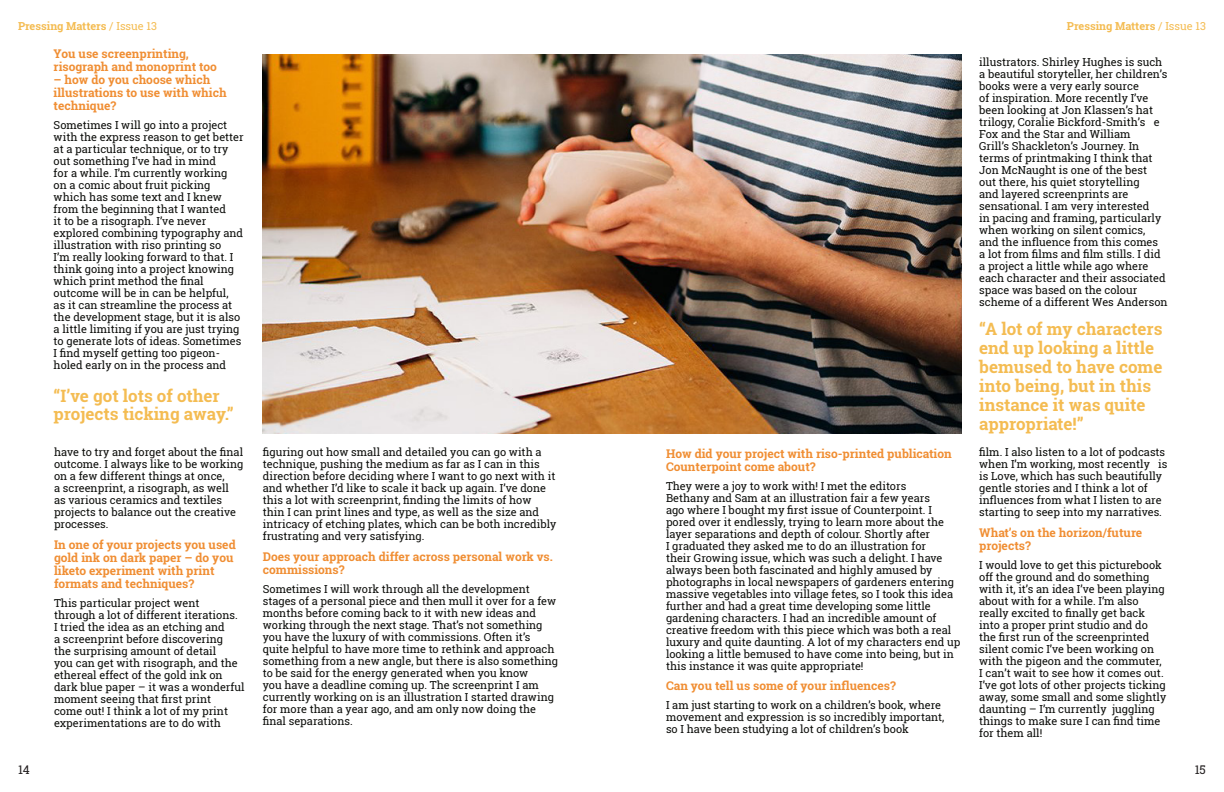
<style>
.page{position:relative;width:1224px;height:792px;background:#fff}
.page>*{position:absolute;margin:0;border:0;box-sizing:border-box;transform-origin:0 0}
.Body{font:700 17px/19px "Roboto Slab";color:#f4bc52}
.Body-2{font:700 12px/13px "Roboto Slab";color:#f08e33}
.t1{font:12px "Roboto Slab";color:#231f20}
.Body-3{font:11px/12px "Roboto Slab";color:#0c0d0a}
.Body-4{font:700 11px "Roboto Slab";color:#f4bc52}
.s1{font-weight:400}
</style>
<div class="page">
<img style="left:263px;top:54px;width:698px;height:379px">
<p class="Body-4" style="left:18px;top:18px;width:141px">Pressing Matters <span class="s1">/ Issue 13</span></p>
<p class="Body-4" style="left:1067px;top:18px;width:141px">Pressing Matters <span class="s1">/ Issue 13</span></p>
<p class="Body-2" style="left:54px;top:47px;width:165px">You use screenprinting, risograph and monoprint too</p>
<p class="Body-2" style="left:54px;top:73px;width:175px">– how do you choose which illustrations to use with which technique?</p>
<p class="Body-3" style="left:54px;top:119px;width:192px">Sometimes I will go into a project with the express reason to get better at a particular technique, or to try out something I’ve had in mind<br>for a while. I’m currently working<br>on a comic about fruit picking which has some text and I knew from the beginning that I wanted<br>it to be a risograph. I’ve never explored combining typography and illustration with riso printing so<br>I’m really looking forward to that. I think going into a project knowing which print method the final outcome will be in can be helpful,<br>as it can streamline the process at the development stage, but it is also a little limiting if you are just trying to generate lots of ideas. Sometimes I find myself getting too pigeon&shy;holed early on in the process and</p>
<p class="Body" style="left:54px;top:387px;width:182px;line-height:18px">“I’ve got lots of other projects ticking away.”</p>
<p class="Body-3" style="left:54px;top:446px;width:191px">have to try and forget about the final outcome. I always like to be working on a few different things at once,<br>a screenprint, a risograph, as well<br>as various ceramics and textiles projects to balance out the creative processes.</p>
<p class="Body-2" style="left:54px;top:538px;width:183px">In one of your projects you used gold ink on dark paper – do you liketo experiment with print formats and techniques?</p>
<p class="Body-3" style="left:54px;top:597px;width:192px">This particular project went<br>through a lot of different iterations.<br>I tried the idea as an etching and<br>a screenprint before discovering<br>the surprising amount of detail<br>you can get with risograph, and the ethereal effect of the gold ink on dark blue paper – it was a wonderful moment seeing that first print<br>come out! I think a lot of my print experimentations are to do with</p>
<p class="Body-3" style="left:263px;top:446px;width:295px">figuring out how small and detailed you can go with a technique, pushing the medium as far as I can in this direction before deciding where I want to go next with it and whether I’d like to scale it back up again. I’ve done this a lot with screenprint, finding the limits of how<br>thin I can print lines and type, as well as the size and intricacy of etching plates, which can be both incredibly frustrating and very satisfying.</p>
<p class="Body-2" style="left:263px;top:550px;width:292px">Does your approach differ across personal work vs. commissions?</p>
<p class="Body-3" style="left:263px;top:583px;width:297px">Sometimes I will work through all the development stages of a personal piece and then mull it over for a few months before coming back to it with new ideas and working through the next stage. That’s not something you have the luxury of with commissions. Often it’s quite helpful to have more time to rethink and approach something from a new angle, but there is also something to be said for the energy generated when you know<br>you have a deadline coming up. The screenprint I am currently working on is an illustration I started drawing for more than a year ago, and am only now doing the final separations.</p>
<p class="Body-2" style="left:666px;top:447px;width:287px">How did your project with riso-printed publication<br>Counterpoint come about?</p>
<p class="Body-3" style="left:666px;top:480px;width:296px">They were a joy to work with! I met the editors<br>Bethany and Sam at an illustration fair a few years<br>ago where I bought my first issue of Counterpoint. I pored over it endlessly, trying to learn more about the layer separations and depth of colour. Shortly after<br>I graduated they asked me to do an illustration for<br>their Growing issue, which was such a delight. I have always been both fascinated and highly amused by photographs in local newspapers of gardeners entering massive vegetables into village fetes, so I took this idea further and had a great time developing some little gardening characters. I had an incredible amount of creative freedom with this piece which was both a real luxury and quite daunting. A lot of my characters end up looking a little bemused to have come into being, but in this instance it was quite appropriate!</p>
<p class="Body-2" style="left:666px;top:679px;width:231px">Can you tell us some of your influences?</p>
<p class="Body-3" style="left:666px;top:699px;width:280px">I am just starting to work on a children’s book, where movement and expression is so incredibly important, so I have been studying a lot of children’s book</p>
<p class="Body-3" style="left:979px;top:55px;width:190px">illustrators. Shirley Hughes is such a beautiful storyteller, her children’s books were a very early source<br>of inspiration. More recently I’ve been looking at Jon Klassen’s hat trilogy, Coralie Bickford-Smith’s e Fox and the Star and William<br>Grill’s Shackleton’s Journey. In terms of printmaking I think that Jon McNaught is one of the best<br>out there, his quiet storytelling<br>and layered screenprints are sensational. I am very interested<br>in pacing and framing, particularly when working on silent comics, and the influence from this comes<br>a lot from films and film stills. I did a project a little while ago where each character and their associated space was based on the colour scheme of a different Wes Anderson</p>
<p class="Body" style="left:979px;top:319px;width:185px">“A lot of my characters end up looking a little bemused to have come into being, but in this instance it was quite appropriate!”</p>
<p class="Body-3" style="left:979px;top:446px;width:190px">film. I also listen to a lot of podcasts when I’m working, most recently is is Love, which has such beautifully gentle stories and I think a lot of influences from what I listen to are starting to seep into my narratives.</p>
<p class="Body-2" style="left:979px;top:526px;width:165px">What’s on the horizon/future projects?</p>
<p class="Body-3" style="left:979px;top:559px;width:189px">I would love to get this picturebook off the ground and do something with it, it’s an idea I’ve been playing about with for a while. I’m also really excited to finally get back into a proper print studio and do the first run of the screenprinted silent comic I’ve been working on with the pigeon and the commuter,<br>I can’t wait to see how it comes out.<br>I’ve got lots of other projects ticking away, some small and some slightly daunting – I’m currently juggling things to make sure I can find time for them all!</p>
<p class="t1" style="left:18px;top:761px;width:13px">14</p>
<p class="t1" style="left:1195px;top:761px;width:13px">15</p>
</div>
